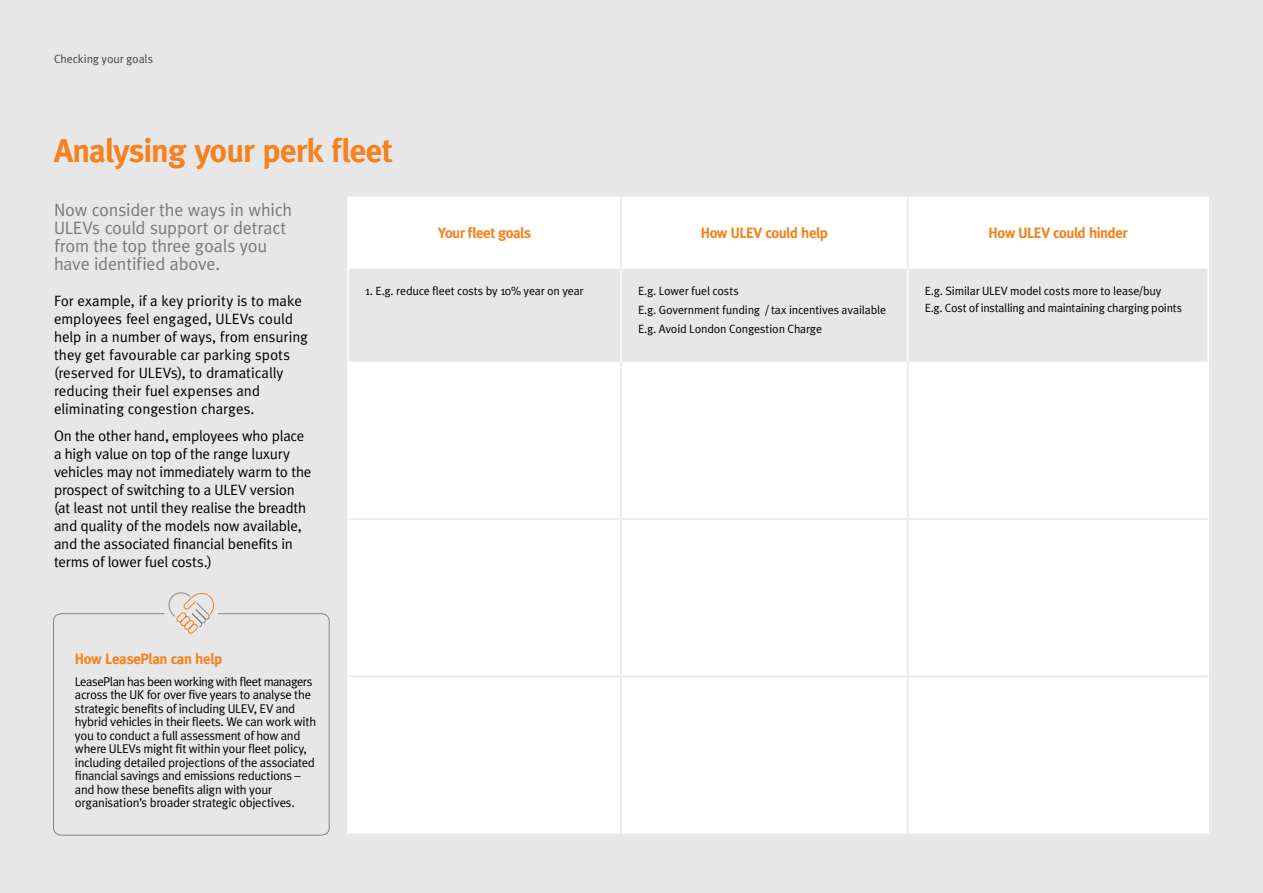
<style>
.page{position:relative;width:1263px;height:893px;background:#e7e7e7}
.page>*{position:absolute;margin:0;border:0;box-sizing:border-box;transform-origin:0 0}
.t1{font:700 33px "Meta";letter-spacing:-.02em;color:#f5821e}
.t2{font:18px/18px "Meta";letter-spacing:-.01em;color:#878787}
.t3{font:15px/18px "Meta";letter-spacing:-.005em;color:#000}
.t4{font:700 15px "Meta";letter-spacing:-.03em;color:#f5821e}
.t5{font:12.75px/13.5px "Meta";letter-spacing:-.025em;color:#000}
.t6{font:12px/19.2px "Meta";letter-spacing:-.01em;color:#000}
.t7{font:12px "Meta";letter-spacing:-.01em;color:#454545}
</style>
<div class="page">
<svg style="left:53px;top:613px;width:277px;height:223px"></svg>
<svg style="left:168px;top:592px;width:46px;height:42px"></svg>
<div style="left:349px;top:197px;width:858px;height:637px;background:#fff"></div>
<svg style="left:349px;top:269px;width:858px;height:93px"></svg>
<hr style="left:347px;top:197px;width:2px;height:72px;background:#fff">
<hr style="left:1207px;top:197px;width:2px;height:72px;background:#fff">
<hr style="left:347px;top:269px;width:2px;height:93px;background:#fff">
<hr style="left:1207px;top:269px;width:2px;height:93px;background:#fff">
<hr style="left:347px;top:362px;width:2px;height:157px;background:#fff">
<hr style="left:1207px;top:362px;width:2px;height:157px;background:#fff">
<hr style="left:347px;top:519px;width:2px;height:157px;background:#fff">
<hr style="left:1207px;top:519px;width:2px;height:157px;background:#fff">
<hr style="left:347px;top:676px;width:2px;height:158px;background:#fff">
<hr style="left:1207px;top:676px;width:2px;height:158px;background:#fff">
<hr style="left:620px;top:197px;width:2px;height:72px;background:#e7e7e7">
<hr style="left:907px;top:197px;width:1px;height:72px;background:#e7e7e7">
<hr style="left:620px;top:362px;width:2px;height:156px;background:#e7e7e7">
<hr style="left:907px;top:362px;width:1px;height:156px;background:#e7e7e7">
<hr style="left:349px;top:518px;width:272px;height:2px;background:#e7e7e7">
<hr style="left:621px;top:518px;width:287px;height:2px;background:#e7e7e7">
<hr style="left:620px;top:520px;width:2px;height:155px;background:#e7e7e7">
<hr style="left:908px;top:518px;width:299px;height:2px;background:#e7e7e7">
<hr style="left:907px;top:520px;width:1px;height:155px;background:#e7e7e7">
<hr style="left:349px;top:675px;width:272px;height:2px;background:#e7e7e7">
<hr style="left:621px;top:675px;width:287px;height:2px;background:#e7e7e7">
<hr style="left:620px;top:677px;width:2px;height:157px;background:#e7e7e7">
<hr style="left:908px;top:675px;width:299px;height:2px;background:#e7e7e7">
<hr style="left:907px;top:677px;width:1px;height:157px;background:#e7e7e7">
<hr style="left:620px;top:269px;width:2px;height:93px;background:#fff">
<hr style="left:907px;top:269px;width:1px;height:93px;background:#fff">
<p class="t7" style="left:54px;top:52px;width:101px">Checking your goals</p>
<h1 class="t1" style="left:54px;top:131px;width:339px">Analysing your perk fleet</h1>
<p class="t2" style="left:54px;top:201px;width:240px">Now consider the ways in which<br>ULEVs could support or detract from the top three goals you have identified above.</p>
<p class="t3" style="left:54px;top:292px;width:256px">For example, if a key priority is to make employees feel engaged, ULEVs could help in a number of ways, from ensuring they get favourable car parking spots (reserved for ULEVs), to dramatically reducing their fuel expenses and eliminating congestion charges.</p>
<p class="t3" style="left:54px;top:427px;width:259px">On the other hand, employees who place a high value on top of the range luxury vehicles may not immediately warm to the prospect of switching to a ULEV version (at least not until they realise the breadth and quality of the models now available, and the associated financial benefits in terms of lower fuel costs.)</p>
<p class="t4" style="left:75px;top:650px;width:149px">How LeasePlan can help</p>
<p class="t5" style="left:75px;top:675px;width:243px">LeasePlan has been working with fleet managers across the UK for over five years to analyse the strategic benefits of including ULEV, EV and hybrid vehicles in their fleets. We can work with you to conduct a full assessment of how and where ULEVs might fit within your fleet policy, including detailed projections of the associated financial savings and emissions reductions – and how these benefits align with your organisation’s broader strategic objectives.</p>
<p class="t4" style="left:438px;top:225px;width:95px">Your fleet goals</p>
<p class="t4" style="left:701px;top:225px;width:129px">How ULEV could help</p>
<p class="t4" style="left:988px;top:225px;width:140px">How ULEV could hinder</p>
<p class="t6" style="left:365px;top:281px;width:220px">1. E.g. reduce fleet costs by 10% year on year</p>
<p class="t6" style="left:638px;top:281px;width:249px">E.g. Lower fuel costs<br>E.g. Government funding / tax incentives available<br>E.g. Avoid London Congestion Charge</p>
<p class="t6" style="left:925px;top:281px;width:259px;line-height:17.7px">E.g. Similar ULEV model costs more to lease/buy<br>E.g. Cost of installing and maintaining charging points</p>
</div>
